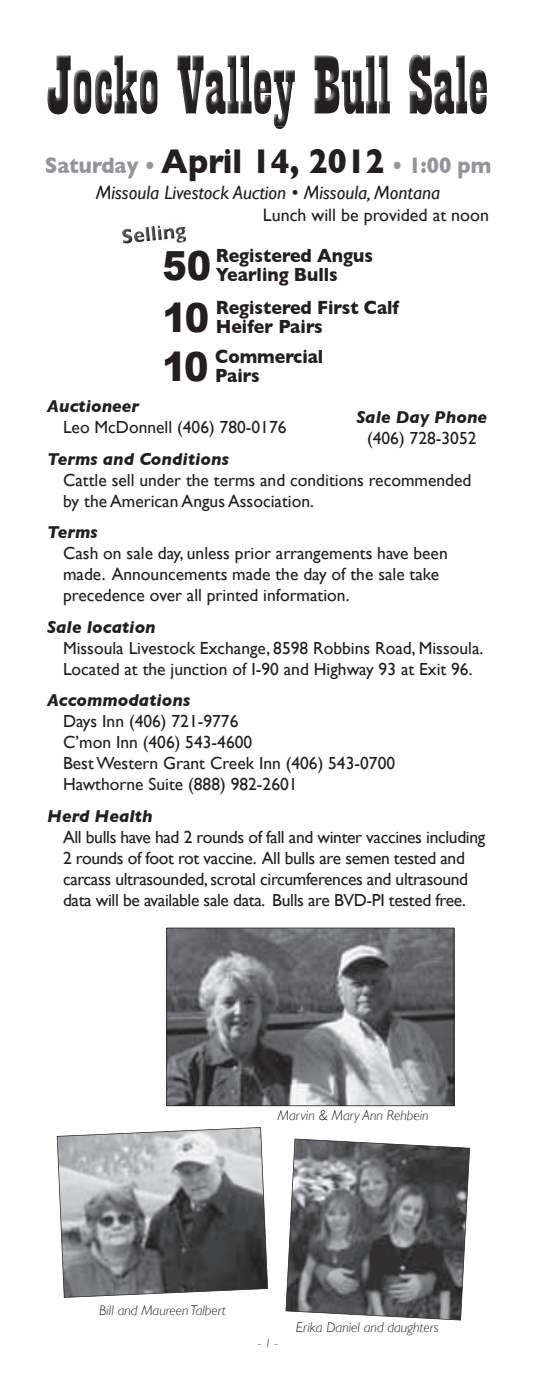
<style>
.page{position:relative;width:536px;height:1386px;background:#fff}
.page>*{position:absolute;margin:0;border:0;box-sizing:border-box;transform-origin:0 0}
.t1{font:900 40.25px "Arial";color:#231f20;scale:.91 1}
.t2{font:700 22.75px "Gill Sans";color:#939598;scale:.91 1}
.t3{font:700 19.43px/19.4px "Gill Sans";color:#231f20;scale:.91 1}
.t4{font:italic 19.25px "Gill Sans";color:#231f20}
.t5{font:17.85px "Gill Sans";color:#231f20}
.t6{font:17.5px/21px "Gill Sans";color:#231f20}
.t7{font:17.5px/21px "Gill Sans";letter-spacing:-.02em;color:#231f20}
.t8{font:italic 700 17.5px "Gill Sans";color:#231f20}
.t9{font:italic 300 14px "Gill Sans";color:#231f20}
.t10{font:italic 300 12.25px "Gill Sans";color:#231f20}
.s1{font-size:35px;color:#231f20}
</style>
<div class="page">
<svg style="left:57px;top:1127px;width:211px;height:171px;background:#8d8d8f"></svg>
<svg style="left:285px;top:1139px;width:185px;height:181px;background:#6e6e70"></svg>
<svg style="left:166px;top:928px;width:288px;height:178px;background:#717274"></svg>
<img style="left:114px;top:55px;width:23px;height:58px">
<img style="left:47px;top:55px;width:24px;height:59px">
<img style="left:140px;top:70px;width:17px;height:44px">
<img style="left:95px;top:70px;width:17px;height:44px">
<img style="left:74px;top:70px;width:17px;height:44px">
<img style="left:240px;top:55px;width:11px;height:58px">
<img style="left:227px;top:55px;width:11px;height:58px">
<img style="left:177px;top:55px;width:26px;height:58px">
<img style="left:254px;top:70px;width:17px;height:44px">
<img style="left:205px;top:70px;width:20px;height:44px">
<svg style="left:275px;top:126px;width:9px;height:3px"></svg>
<img style="left:274px;top:70px;width:21px;height:56px">
<img style="left:379px;top:55px;width:10px;height:58px">
<img style="left:366px;top:55px;width:10px;height:58px">
<img style="left:314px;top:55px;width:25px;height:58px">
<img style="left:341px;top:70px;width:23px;height:44px">
<img style="left:409px;top:55px;width:22px;height:59px">
<img style="left:456px;top:55px;width:11px;height:58px">
<img style="left:469px;top:70px;width:17px;height:44px">
<img style="left:434px;top:70px;width:20px;height:44px">
<img style="left:122px;top:225px;width:65px;height:19px">
<h2 class="t2" style="left:45px;top:152px;width:492px">Saturday • <span class="s1">April 14, 2012</span> • 1:00 pm</h2>
<p class="t4" style="left:96px;top:181px;width:346px">Missoula Livestock Auction • Missoula, Montana</p>
<p class="t5" style="left:263px;top:205px;width:227px">Lunch will be provided at noon</p>
<h1 class="t1" style="left:162px;top:236px;width:55px">50</h1>
<p class="t3" style="left:216px;top:245px;width:174px">Registered Angus<br>Yearling Bulls</p>
<h1 class="t1" style="left:162px;top:288px;width:53px">10</h1>
<p class="t3" style="left:216px;top:297px;width:203px">Registered First Calf<br>Heifer Pairs</p>
<h1 class="t1" style="left:162px;top:337px;width:53px">10</h1>
<p class="t3" style="left:215px;top:346px;width:120px">Commercial<br>Pairs</p>
<p class="t8" style="left:47px;top:396px;width:93px">Auctioneer</p>
<p class="t6" style="left:63px;top:416px;width:225px">Leo McDonnell (406) 780-0176</p>
<p class="t8" style="left:47px;top:448px;width:183px">Terms and Conditions</p>
<p class="t6" style="left:63px;top:469px;width:410px">Cattle sell under the terms and conditions recommended by the American Angus Association.</p>
<p class="t8" style="left:47px;top:522px;width:52px">Terms</p>
<p class="t6" style="left:63px;top:542px;width:386px">Cash on sale day, unless prior arrangements have been made. Announcements made the day of the sale take precedence over all printed information.</p>
<p class="t8" style="left:47px;top:616px;width:110px">Sale location</p>
<p class="t6" style="left:63px;top:637px;width:421px">Missoula Livestock Exchange, 8598 Robbins Road, Missoula.<br>Located at the junction of I-90 and Highway 93 at Exit 96.</p>
<p class="t8" style="left:47px;top:690px;width:144px">Accommodations</p>
<p class="t6" style="left:63px;top:710px;width:333px">Days Inn (406) 721-9776<br>C’mon Inn (406) 543-4600<br>Best Western Grant Creek Inn (406) 543-0700<br>Hawthorne Suite (888) 982-2601</p>
<p class="t8" style="left:47px;top:805px;width:107px">Herd Health</p>
<p class="t7" style="left:63px;top:826px;width:423px">All bulls have had 2 rounds of fall and winter vaccines including 2 rounds of foot rot vaccine. All bulls are semen tested and carcass ultrasounded, scrotal circumferences and ultrasound data will be available sale data. Bulls are BVD-PI tested free.</p>
<p class="t8" style="left:356px;top:406px;width:132px">Sale Day Phone</p>
<p class="t6" style="left:367px;top:427px;width:111px">(406) 728-3052</p>
<p class="t9" style="left:278px;top:1107px;width:152px">Marvin &amp; Mary Ann Rehbein</p>
<p class="t9" style="left:99px;top:1302px;width:128px">Bill and Maureen Talbert</p>
<p class="t10" style="left:258px;top:1336px;width:21px">- 1 -</p>
<p class="t9" style="left:295px;top:1319px;width:144px">Erika Daniel and daughters</p>
</div>
